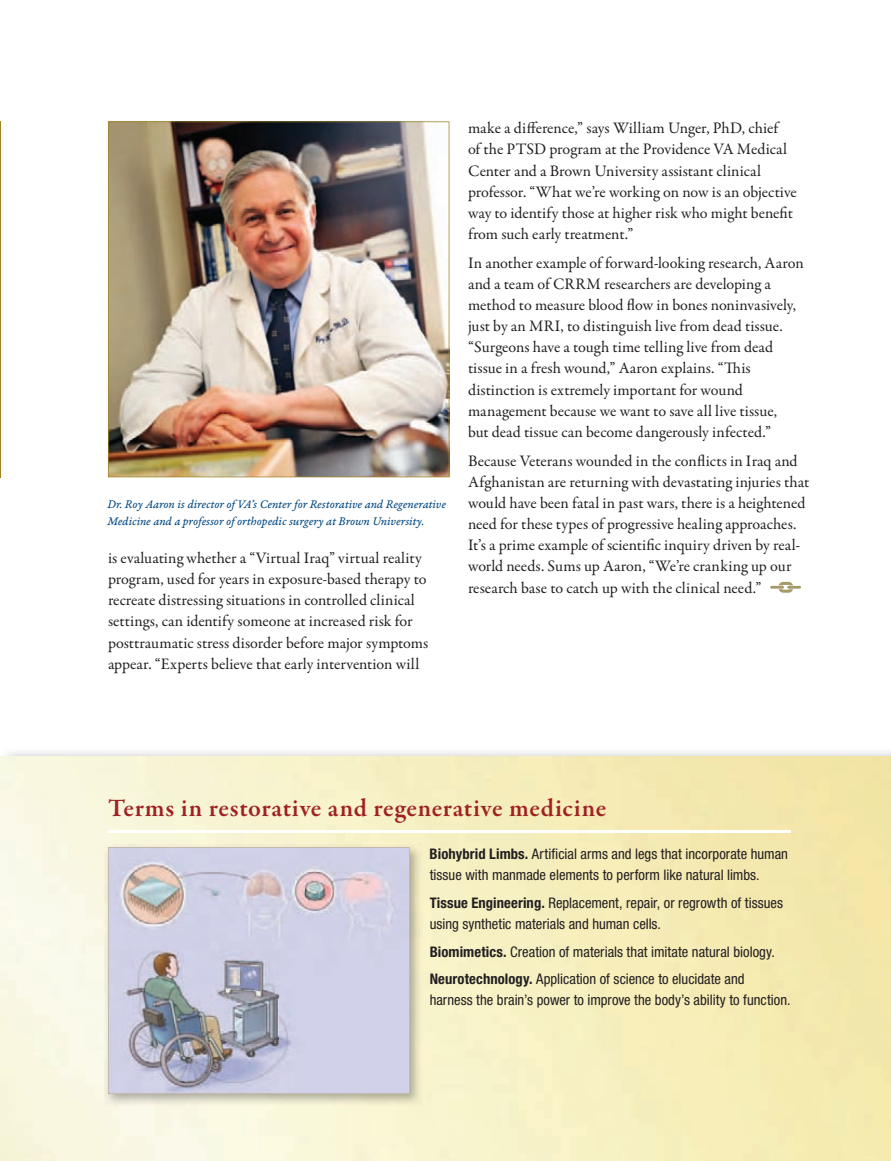
<style>
.page{position:relative;width:891px;height:1161px;background:#fff}
.page>*{position:absolute;margin:0;border:0;box-sizing:border-box;transform-origin:0 0}
.t1{font:600 25.5px "Garamond Premr Pro";letter-spacing:.025em;color:#9f2124}
.t2{font:16.2px/21.1px "Garamond Premr Pro";color:#231f20}
.t3{font:condensed 14.7px/21px "Helvetica Neue";color:#231f20}
.t4{font:12.3px/16.5px "Garamond Premr Pro It Capt";letter-spacing:-.005em;color:#014882}
.s1{font-weight:700}
</style>
<div class="page">
<img style="left:104px;top:844px;width:318px;height:263px">
<img style="left:108px;top:848px;width:301px;height:246px">
<svg style="left:779px;top:582px;width:14px;height:11px"></svg>
<hr style="left:770px;top:586px;width:14px;height:3px;background:#a49967">
<hr style="left:787px;top:586px;width:14px;height:3px;background:#a49967">
<img style="left:108px;top:121px;width:341px;height:356px">
<hr style="left:0;top:121px;width:1px;height:357px;background:#a28329">
<p class="t4" style="left:107px;top:497px;width:340px">Dr. Roy Aaron is director of VA’s Center for Restorative and Regenerative<br>Medicine and a professor of orthopedic surgery at Brown University.</p>
<p class="t2" style="left:108px;top:548px;width:322px">is evaluating whether a “Virtual Iraq” virtual reality program, used for years in exposure-based therapy to recreate distressing situations in controlled clinical settings, can identify someone at increased risk for posttraumatic stress disorder before major symptoms appear. “Experts believe that early intervention will</p>
<p class="t2" style="left:468px;top:118px;width:330px">make a difference,” says William Unger, Phd, chief<br>of the PTSd program at the Providence Va Medical Center and a Brown University assistant clinical professor. “What we’re working on now is an objective way to identify those at higher risk who might benefit from such early treatment.”</p>
<p class="t2" style="left:468px;top:252px;width:337px">In another example of forward-looking research, aaron and a team of CRRM researchers are developing a method to measure blood flow in bones noninvasively, just by an MRI, to distinguish live from dead tissue. “Surgeons have a tough time telling live from dead tissue in a fresh wound,” aaron explains. “This distinction is extremely important for wound management because we want to save all live tissue,<br>but dead tissue can become dangerously infected.”</p>
<p class="t2" style="left:468px;top:450px;width:343px">Because Veterans wounded in the conflicts in Iraq and afghanistan are returning with devastating injuries that would have been fatal in past wars, there is a heightened need for these types of progressive healing approaches.<br>It’s a prime example of scientific inquiry driven by real&shy;world needs. Sums up aaron, “We’re cranking up our research base to catch up with the clinical need.”</p>
<h1 class="t1" style="left:108px;top:793px;width:500px">Terms in restorative and regenerative medicine</h1>
<p class="t3" style="left:430px;top:843px;width:360px"><span class="s1">biohybrid limbs.</span> Artificial arms and legs that incorporate human tissue with manmade elements to perform like natural limbs.</p>
<p class="t3" style="left:430px;top:892px;width:355px"><span class="s1">tissue Engineering.</span> Replacement, repair, or regrowth of tissues using synthetic materials and human cells.</p>
<p class="t3" style="left:430px;top:937px;width:347px;line-height:27.8px"><span class="s1">biomimetics.</span> Creation of materials that imitate natural biology.<br><span class="s1">Neurotechnology.</span> Application of science to elucidate and</p>
<p class="t3" style="left:430px;top:990px;width:362px">harness the brain’s power to improve the body’s ability to function.</p>
</div>
